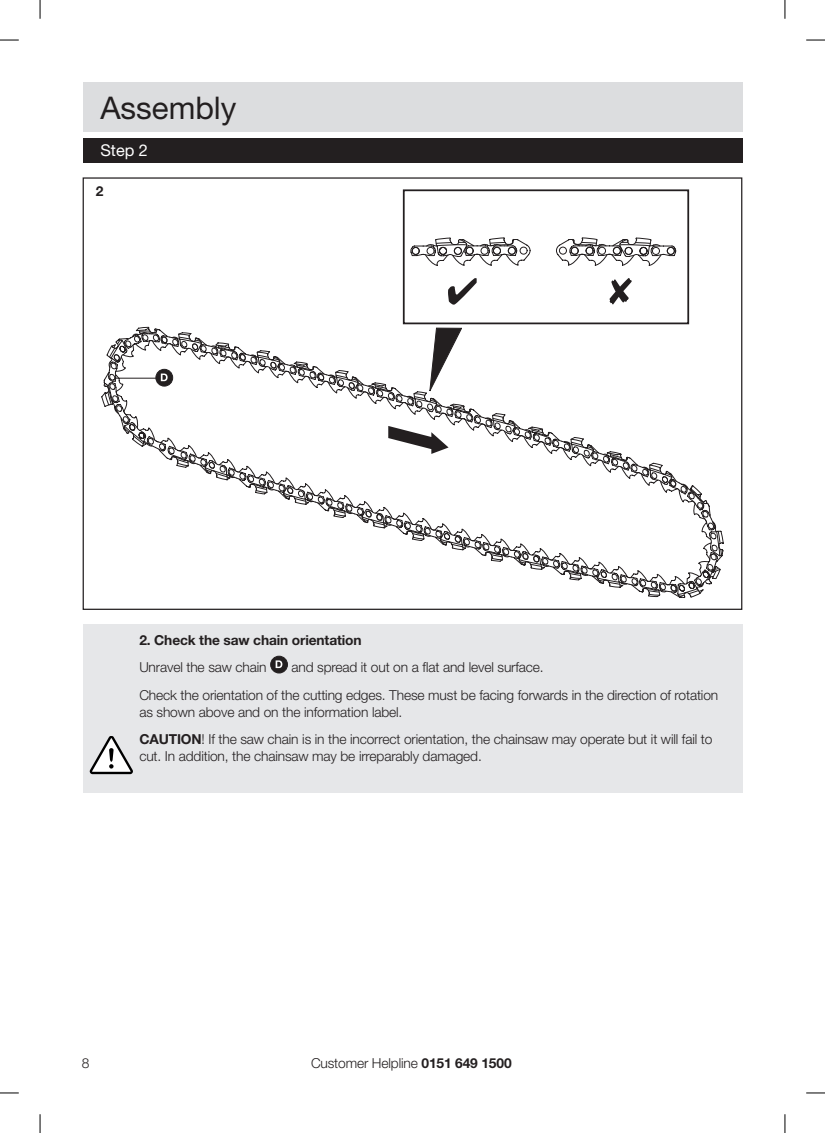
<style>
.page{position:relative;width:825px;height:1133px;background:#fff}
.page>*{position:absolute;margin:0;border:0;box-sizing:border-box;transform-origin:0 0}
.t1{font:31.25px "Helvetica Neue LT Std";color:#231f20}
.t2{font:16.25px "Helvetica Neue LT Std";color:#fff}
.t3{font:300 13.75px/27.6px "Helvetica Neue LT Std";letter-spacing:-.01em;color:#231f20}
.t4{font:700 13.75px "Helvetica Neue LT Std";letter-spacing:-.01em;color:#231f20}
.s1{font-weight:700}
</style>
<div class="page">
<div style="left:83px;top:83px;width:659px;height:49px;background:#dcdddf"></div>
<div style="left:402px;top:189px;width:286px;height:135px;border:2px solid #231f20"></div>
<svg style="left:609px;top:278px;width:22px;height:26px"></svg>
<svg style="left:448px;top:278px;width:28px;height:26px"></svg>
<svg style="left:410px;top:237px;width:120px;height:29px"></svg>
<div style="left:439px;top:247px;width:7px;height:7px;border:1px solid #231f20;border-radius:50%"></div>
<div style="left:411px;top:247px;width:8px;height:8px;border:1px solid #231f20;border-radius:50%"></div>
<svg style="left:556px;top:237px;width:120px;height:29px"></svg>
<div style="left:639px;top:247px;width:8px;height:7px;border:1px solid #231f20;border-radius:50%"></div>
<div style="left:666px;top:247px;width:8px;height:8px;border:1px solid #231f20;border-radius:50%"></div>
<div style="left:83px;top:138px;width:659px;height:25px;background:#231f20"></div>
<div style="left:83px;top:624px;width:659px;height:168px;background:#e6e7e9"></div>
<div style="left:270px;top:656px;width:17px;height:17px;background:#231f20;border-radius:50%"></div>
<svg style="left:275px;top:660px;width:7px;height:8px"></svg>
<div style="left:270px;top:655px;width:18px;height:18px;border:1px solid #231f20;border-radius:50%"></div>
<svg style="left:90px;top:736px;width:43px;height:38px"></svg>
<svg style="left:103px;top:324px;width:620px;height:274px"></svg>
<div style="left:155px;top:369px;width:18px;height:17px;border:1px solid #231f20;border-radius:50%"></div>
<svg style="left:0;top:39px;width:19px;height:2px"></svg>
<svg style="left:806px;top:39px;width:18px;height:2px"></svg>
<svg style="left:0;top:1092px;width:19px;height:1px"></svg>
<svg style="left:806px;top:1092px;width:18px;height:1px"></svg>
<svg style="left:39px;top:0;width:2px;height:19px"></svg>
<svg style="left:39px;top:1114px;width:2px;height:18px"></svg>
<svg style="left:784px;top:0;width:1px;height:19px"></svg>
<svg style="left:784px;top:1114px;width:1px;height:18px"></svg>
<h1 class="t1" style="left:100px;top:89px;width:138px">Assembly</h1>
<p class="t2" style="left:100px;top:141px;width:49px">Step 2</p>
<p class="t4" style="left:96px;top:182px;width:9px">2</p>
<p class="t4" style="left:139px;top:631px;width:224px">2. Check the saw chain orientation</p>
<p class="t3" style="left:139px;top:653px;width:129px">Unravel the saw chain</p>
<p class="t3" style="left:139px;top:653px;width:580px;text-indent:152px">and spread it out on a flat and level surface.<br>Check the orientation of the cutting edges. These must be facing forwards in the direction of rotation</p>
<p class="t3" style="left:139px;top:697px;width:574px">as shown above and on the information label.<br><span class="s1">CAUTION</span>! If the saw chain is in the incorrect orientation, the chainsaw may operate but it will fail to</p>
<p class="t3" style="left:139px;top:742px;width:344px">cut. In addition, the chainsaw may be irreparably damaged.</p>
<p class="t3" style="left:82px;top:1048px;width:9px">8</p>
<p class="t3" style="left:311px;top:1048px;width:202px">Customer Helpline <span class="s1">0151 649 1500</span></p>
</div>
